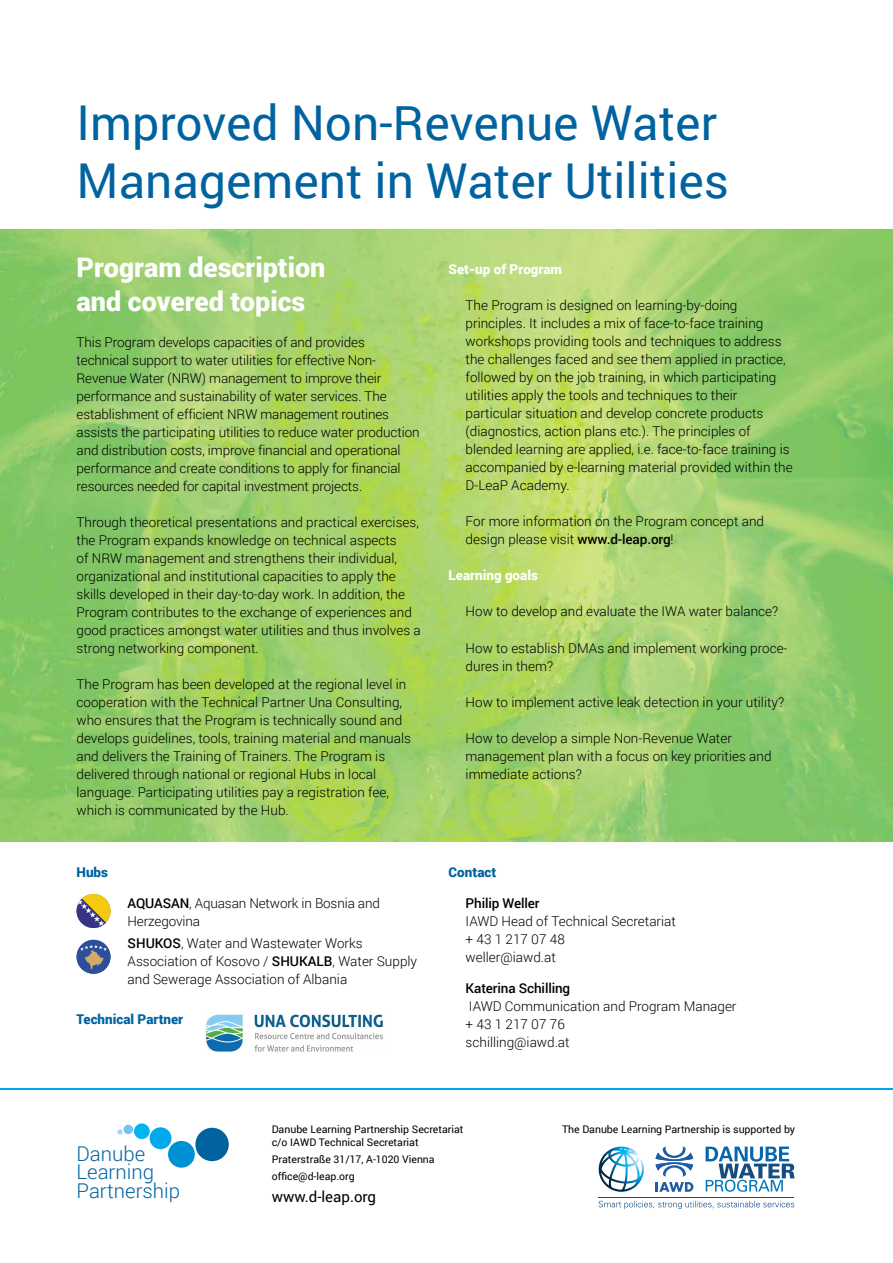
<style>
.page{position:relative;width:893px;height:1263px;background:#fff}
.page>*{position:absolute;margin:0;border:0;box-sizing:border-box;transform-origin:0 0}
.t1{font:48px/57.6px "Roboto";color:#0063a0}
.t2{font:900 27px/34.5px "Roboto";color:#fff}
.t3{font:300 20.4px/18.5px "Roboto";color:#0063a0}
.t4{font:15px "Roboto";color:#000}
.t5{font:300 13.5px/18px "Roboto";color:#000}
.t6{font:500 13.5px "Roboto";letter-spacing:-.01em;color:#000}
.t7{font:900 13.5px "Roboto";color:#fff}
.t8{font:900 13.5px "Roboto";color:#0063a0}
.t9{font:10.5px/16.8px "Roboto";color:#000}
.s1{font-weight:500}
.s2{color:#fff}
</style>
<div class="page">
<img style="left:0;top:230px;width:893px;height:612px">
<hr style="left:0;top:1089px;width:893px;height:1px;background:#00a9ec">
<img style="left:204px;top:1013px;width:180px;height:39px">
<div style="left:195px;top:1128px;width:34px;height:33px;background:#0063a0;border-radius:50%"></div>
<div style="left:168px;top:1141px;width:27px;height:27px;background:#0091d5;border-radius:50%"></div>
<div style="left:150px;top:1127px;width:21px;height:22px;background:#00a9ec;border-radius:50%"></div>
<div style="left:134px;top:1123px;width:16px;height:16px;background:#00b5ef;border-radius:50%"></div>
<div style="left:124px;top:1125px;width:9px;height:9px;background:#6ec6f1;border-radius:50%"></div>
<svg style="left:117px;top:1129px;width:6px;height:6px"></svg>
<hr style="left:599px;top:1197px;width:195px;height:1px;background:#164d80">
<svg style="left:706px;top:1146px;width:89px;height:46px"></svg>
<svg style="left:599px;top:1201px;width:195px;height:8px"></svg>
<svg style="left:599px;top:1146px;width:45px;height:46px"></svg>
<svg style="left:656px;top:1146px;width:37px;height:46px"></svg>
<svg style="left:77px;top:894px;width:34px;height:34px"></svg>
<svg style="left:77px;top:940px;width:34px;height:34px"></svg>
<h1 class="t1" style="left:77px;top:93px;width:654px">Improved Non-Revenue Water<br>Management in Water Utilities</h1>
<h2 class="t2" style="left:77px;top:249px;width:250px">Program description and covered topics</h2>
<p class="t5" style="left:77px;top:332px;width:345px">This Program develops capacities of and provides technical support to water utilities for effective Non-Revenue Water (NRW) management to improve their performance and sustainability of water services. The establishment of efficient NRW management routines assists the participating utilities to reduce water production and distribution costs, improve financial and operational performance and create conditions to apply for financial resources needed for capital investment projects.</p>
<p class="t5" style="left:77px;top:512px;width:346px">Through theoretical presentations and practical exercises, the Program expands knowledge on technical aspects<br>of NRW management and strengthens their individual, organizational and institutional capacities to apply the skills developed in their day-to-day work. In addition, the Program contributes to the exchange of experiences and good practices amongst water utilities and thus involves a strong networking component.</p>
<p class="t5" style="left:77px;top:674px;width:336px">The Program has been developed at the regional level in cooperation with the Technical Partner Una Consulting, who ensures that the Program is technically sound and develops guidelines, tools, training material and manuals and delivers the Training of Trainers. The Program is delivered through national or regional Hubs in local language. Participating utilities pay a registration fee, which is communicated by the Hub.</p>
<p class="t8" style="left:77px;top:863px;width:33px">Hubs</p>
<p class="t5" style="left:128px;top:894px;width:254px"><span class="s1">AQUASAN</span>, Aquasan Network in Bosnia and<br>Herzegovina</p>
<p class="t5" style="left:128px;top:934px;width:291px"><span class="s1">SHUKOS</span>, Water and Wastewater Works<br>Association of Kosovo / <span class="s1">SHUKALB</span>, Water Supply and Sewerage Association of Albania</p>
<p class="t8" style="left:77px;top:1010px;width:108px">Technical Partner</p>
<p class="t7" style="left:449px;top:260px;width:115px">Set-up of Program</p>
<p class="t5" style="left:466px;top:296px;width:329px">The Program is designed on learning-by-doing principles. It includes a mix of face-to-face training workshops providing tools and techniques to address the challenges faced and see them applied in practice, followed by on the job training, in which participating utilities apply the tools and techniques to their particular situation and develop concrete products (diagnostics, action plans etc.). The principles of blended learning are applied, i.e. face-to-face training is accompanied by e-learning material provided within the D-LeaP Academy.</p>
<p class="t5" style="left:466px;top:512px;width:300px">For more information on the Program concept and design please visit <span class="s1">www.d-leap.org</span>!</p>
<p class="t7" style="left:449px;top:566px;width:91px">Learning goals</p>
<p class="t5" style="left:466px;top:602px;width:314px">How to develop and evaluate the IWA water balance?</p>
<p class="t5" style="left:466px;top:638px;width:323px">How to establish DMAs and implement working proce&shy;dures in them?</p>
<p class="t5" style="left:466px;top:692px;width:320px">How to implement active leak detection in your utility?</p>
<p class="t5" style="left:466px;top:728px;width:307px">How to develop a simple Non-Revenue Water management plan with a focus on key priorities and immediate actions?</p>
<p class="t8" style="left:449px;top:863px;width:53px">Contact<span class="s2">:</span></p>
<p class="t6" style="left:466px;top:893px;width:75px">Philip Weller</p>
<p class="t5" style="left:466px;top:911px;width:212px">IAWD Head of Technical Secretariat + 43 1 217 07 48<br>weller@iawd.at</p>
<p class="t6" style="left:466px;top:978px;width:106px">Katerina Schilling</p>
<p class="t5" style="left:466px;top:996px;width:272px">IAWD Communication and Program Manager + 43 1 217 07 76<br>schilling@iawd.at</p>
<h3 class="t3" style="left:77px;top:1144px;width:105px">Danube<br>Learning<br>Partnership</h3>
<p class="t9" style="left:272px;top:1121px;width:193px">Danube Learning Partnership Secretariat</p>
<p class="t9" style="left:562px;top:1121px;width:235px">The Danube Learning Partnership is supported by</p>
<p class="t9" style="left:272px;top:1133px;width:164px">c/o IAWD Technical Secretariat<br>Praterstraße 31/17, A-1020 Vienna office@d-leap.org</p>
<p class="t4" style="left:272px;top:1186px;width:106px">www.d-leap.org</p>
</div>
